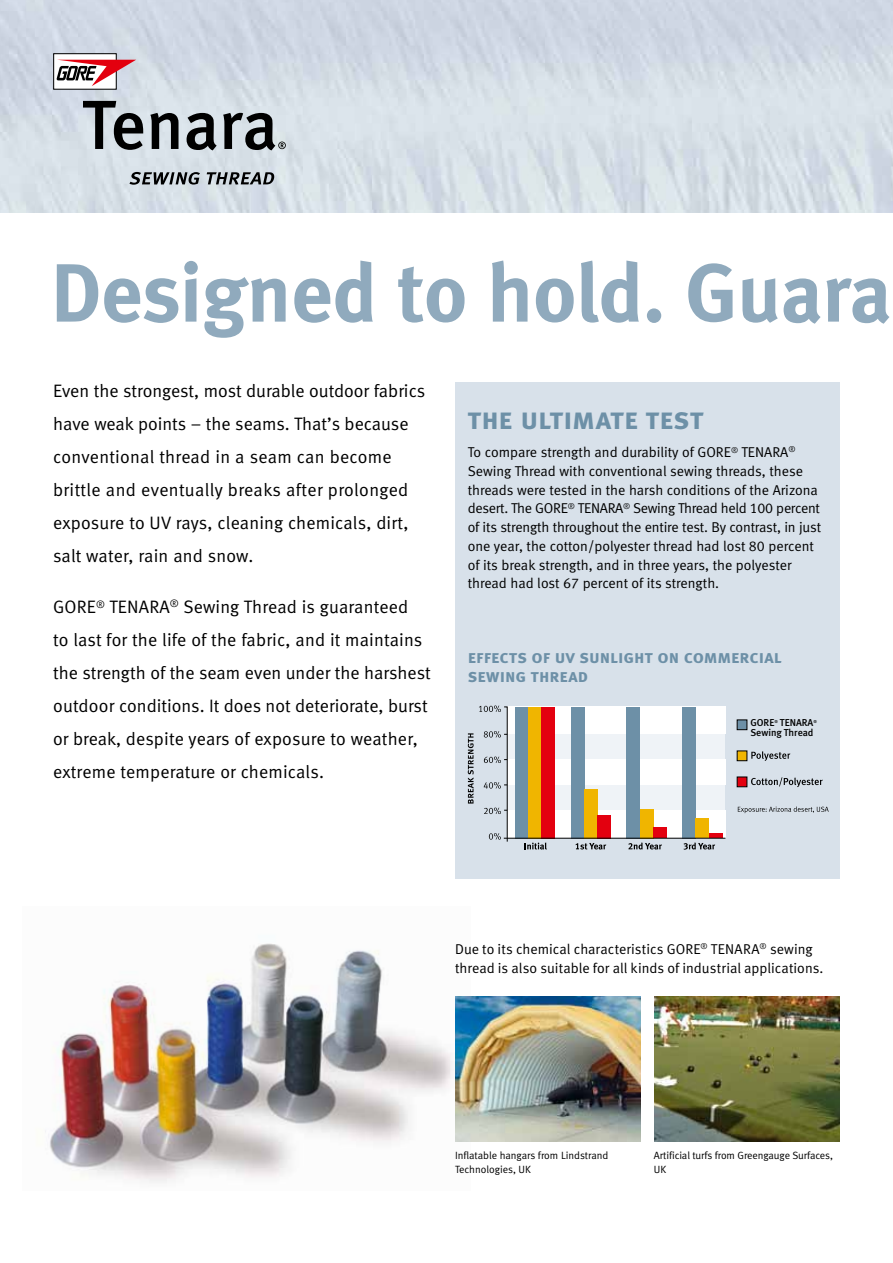
<style>
.page{position:relative;width:893px;height:1263px;background:#fff}
.page>*{position:absolute;margin:0;border:0;box-sizing:border-box;transform-origin:0 0}
.t1{font:82.5px "Meta Bold LF";letter-spacing:-.005em;color:#90aabd}
.t2{font:30px "Meta Bold LF Caps";letter-spacing:.01em;color:#6d90a7}
.t3{font:18px/33px "Meta Normal LF";letter-spacing:.005em;color:#000}
.t4{font:18px/18.8px "Meta Bold LF Caps";letter-spacing:.005em;color:#6d90a7}
.t5{font:14.25px/18.8px "Meta Normal LF";color:#000}
.t6{font:10.5px/13.5px "Meta Normal LF";letter-spacing:-.005em;color:#000}
.t7{font:10.05px "Meta Medium LF";color:#000}
.t8{font:4.2px "Meta Medium LF";color:#000}
</style>
<div class="page">
<img style="left:0;top:0;width:893px;height:213px">
<img style="left:45px;top:943px;width:425px;height:240px">
<div style="left:455px;top:382px;width:385px;height:497px;background:#d8e1ea"></div>
<div style="left:737px;top:719px;width:10px;height:11px;background:#6d90a7;border:1px solid #000"></div>
<div style="left:737px;top:750px;width:10px;height:11px;background:#f0b500;border:1px solid #000"></div>
<svg style="left:751px;top:751px;width:39px;height:10px"></svg>
<div style="left:737px;top:777px;width:10px;height:10px;background:#e3000f"></div>
<svg style="left:751px;top:777px;width:72px;height:10px"></svg>
<div style="left:507px;top:707px;width:218px;height:131px;background:#eff3f7"></div>
<div style="left:507px;top:707px;width:218px;height:27px;background:#fff"></div>
<div style="left:507px;top:759px;width:218px;height:26px;background:#fff"></div>
<div style="left:507px;top:810px;width:218px;height:28px;background:#fff"></div>
<svg style="left:738px;top:806px;width:91px;height:7px"></svg>
<svg style="left:525px;top:842px;width:22px;height:7px"></svg>
<svg style="left:575px;top:843px;width:31px;height:6px"></svg>
<svg style="left:628px;top:842px;width:34px;height:7px"></svg>
<svg style="left:683px;top:842px;width:32px;height:8px"></svg>
<svg style="left:468px;top:705px;width:40px;height:137px"></svg>
<div style="left:515px;top:707px;width:13px;height:131px;background:#6d90a7"></div>
<div style="left:528px;top:707px;width:13px;height:131px;background:#f0b500"></div>
<div style="left:541px;top:707px;width:13px;height:131px;background:#e3000f"></div>
<div style="left:571px;top:707px;width:13px;height:131px;background:#6d90a7"></div>
<div style="left:584px;top:789px;width:13px;height:49px;background:#f0b500"></div>
<div style="left:597px;top:815px;width:14px;height:23px;background:#e3000f"></div>
<div style="left:627px;top:707px;width:13px;height:131px;background:#6d90a7"></div>
<div style="left:640px;top:809px;width:13px;height:29px;background:#f0b500"></div>
<div style="left:653px;top:827px;width:13px;height:11px;background:#e3000f"></div>
<div style="left:682px;top:707px;width:14px;height:131px;background:#6d90a7"></div>
<div style="left:696px;top:818px;width:13px;height:20px;background:#f0b500"></div>
<div style="left:709px;top:833px;width:13px;height:5px;background:#e3000f"></div>
<hr style="left:504px;top:838px;width:221px;height:1px;background:#000">
<svg style="left:83px;top:101px;width:60px;height:49px;background:#81878b"></svg>
<svg style="left:150px;top:113px;width:28px;height:36px"></svg>
<svg style="left:187px;top:113px;width:30px;height:37px"></svg>
<svg style="left:223px;top:113px;width:63px;height:37px;background:#7b8084"></svg>
<svg style="left:129px;top:172px;width:71px;height:13px"></svg>
<svg style="left:207px;top:172px;width:67px;height:13px"></svg>
<div style="left:53px;top:53px;width:64px;height:37px;background:#fff;border:1px solid #000"></div>
<svg style="left:56px;top:60px;width:80px;height:26px"></svg>
<img style="left:655px;top:997px;width:185px;height:145px">
<img style="left:455px;top:997px;width:185px;height:144px">
<h1 class="t1" style="left:51px;top:244px;width:842px">Designed to hold. Guara</h1>
<p class="t3" style="left:53px;top:374px;width:374px">Even the strongest, most durable outdoor fabrics have weak points – the seams. That’s because conventional thread in a seam can become brittle and eventually breaks after prolonged exposure to UV rays, cleaning chemicals, dirt, salt water, rain and snow.</p>
<p class="t3" style="left:53px;top:590px;width:379px">GORE<sup>®</sup> TENARA<sup>®</sup> Sewing Thread is guaranteed<br>to last for the life of the fabric, and it maintains the strength of the seam even under the harshest outdoor conditions. It does not deteriorate, burst or break, despite years of exposure to weather, extreme temperature or chemicals.</p>
<h2 class="t2" style="left:468px;top:401px;width:237px">the ultimate test</h2>
<p class="t5" style="left:468px;top:443px;width:355px">To compare strength and durability of GORE<sup>®</sup> TENARA<sup>® </sup>Sewing Thread with conventional sewing threads, these threads were tested in the harsh conditions of the Arizona desert. The GORE<sup>®</sup> TENARA<sup>®</sup> Sewing Thread held 100 percent of its strength throughout the entire test. By contrast, in just one year, the cotton/polyester thread had lost 80 percent of its break strength, and in three years, the polyester thread had lost 67 percent of its strength.</p>
<p class="t4" style="left:468px;top:648px;width:315px">effects of uv sunlight on commercial sewing thread</p>
<p class="t7" style="left:750px;top:717px;width:25px">GORE</p>
<p class="t8" style="left:774px;top:719px;width:5px">®</p>
<p class="t7" style="left:780px;top:717px;width:35px">TENARA</p>
<p class="t8" style="left:813px;top:719px;width:5px">®</p>
<p class="t7" style="left:750px;top:727px;width:65px">Sewing Thread</p>
<p class="t5" style="left:455px;top:940px;width:370px">Due to its chemical characteristics GORE<sup>®</sup> TENARA<sup>®</sup> sewing thread is also suitable for all kinds of industrial applications.</p>
<p class="t6" style="left:455px;top:1149px;width:155px">Inflatable hangars from Lindstrand<br>Technologies, UK</p>
<p class="t6" style="left:654px;top:1149px;width:181px">Artificial turfs from Greengauge Surfaces,<br>UK</p>
</div>
